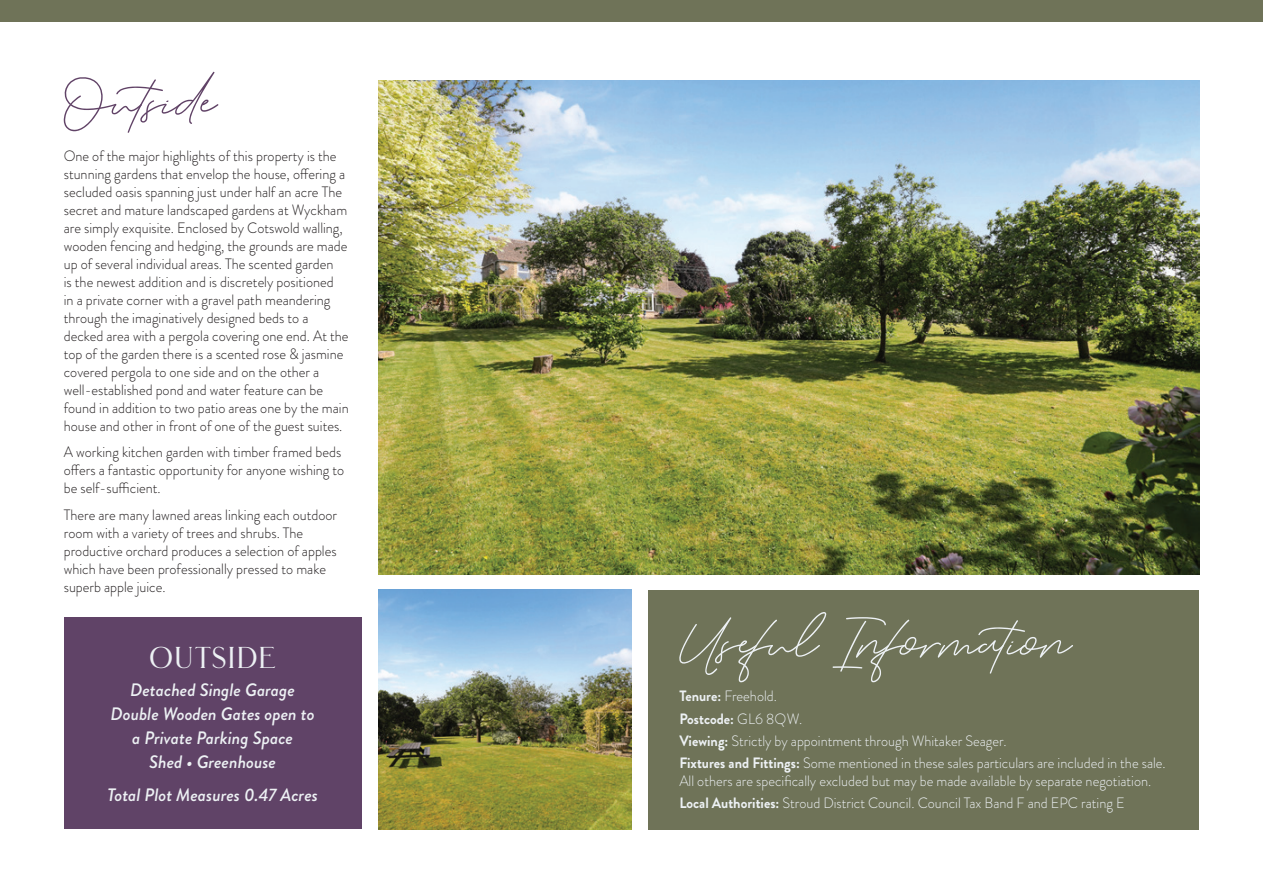
<style>
.page{position:relative;width:1263px;height:893px;background:#fff}
.page>*{position:absolute;margin:0;border:0;box-sizing:border-box;transform-origin:0 0}
.t1{font:700 90px "Serenity";color:#edf1f4}
.t2{font:700 90px "Serenity";color:#614367}
.t3{font:30px "Brilon 1.1";letter-spacing:.05em;color:#edf1f4}
.t4{font:italic 500 18px/24px "Brandon Grotesque";color:#edf1f4;text-align:center}
.t5{font:300 15px/18px "Brandon Grotesque";color:#231f20;scale:.95 1}
.t6{font:300 15px/22.2px "Brandon Grotesque";color:#edf1f4;scale:.95 1}
.s1{font-weight:700}
</style>
<div class="page">
<div style="left:64px;top:617px;width:297px;height:212px;background:#604367"></div>
<div style="left:0;top:0;width:1263px;height:22px;background:#6f7358"></div>
<div style="left:648px;top:590px;width:551px;height:239px;background:#6f7358"></div>
<img style="left:378px;top:589px;width:253px;height:240px">
<img style="left:378px;top:81px;width:821px;height:494px">
<h1 class="t2" style="left:64px;top:33px;width:155px">Outside</h1>
<p class="t5" style="left:64px;top:146px;width:301px">One of the major highlights of this property is the stunning gardens that envelop the house, offering a secluded oasis spanning just under half an acre The secret and mature landscaped gardens at Wyckham are simply exquisite. Enclosed by Cotswold walling, wooden fencing and hedging, the grounds are made up of several individual areas. The scented garden<br>is the newest addition and is discretely positioned<br>in a private corner with a gravel path meandering through the imaginatively designed beds to a decked area with a pergola covering one end. At the top of the garden there is a scented rose &amp; jasmine covered pergola to one side and on the other a well-established pond and water feature can be found in addition to two patio areas one by the main house and other in front of one of the guest suites.</p>
<p class="t5" style="left:64px;top:443px;width:297px">A working kitchen garden with timber framed beds offers a fantastic opportunity for anyone wishing to be self-sufficient.</p>
<p class="t5" style="left:64px;top:505px;width:289px">There are many lawned areas linking each outdoor room with a variety of trees and shrubs. The productive orchard produces a selection of apples which have been professionally pressed to make superb apple juice.</p>
<h2 class="t3" style="left:150px;top:631px;width:128px">OUTSIDE</h2>
<p class="t4" style="left:110px;top:678px;width:206px">Detached Single Garage<br>Double Wooden Gates open to a Private Parking Space<br>Shed • Greenhouse</p>
<p class="t4" style="left:107px;top:783px;width:212px">Total Plot Measures 0.47 Acres</p>
<h1 class="t1" style="left:679px;top:574px;width:394px">Useful Information</h1>
<p class="t6" style="left:679px;top:685px;width:513px"><span class="s1">Tenure:</span> Freehold.<br><span class="s1">Postcode:</span> GL6 8QW.<br><span class="s1">Viewing:</span> Strictly by appointment through Whitaker Seager.<br><span class="s1">Fixtures and Fittings:</span> Some mentioned in these sales particulars are included in the sale.</p>
<p class="t6" style="left:679px;top:770px;width:498px">All others are specifically excluded but may be made available by separate negotiation.<br><span class="s1">Local Authorities:</span> Stroud District Council. Council Tax Band F and EPC rating E</p>
</div>
